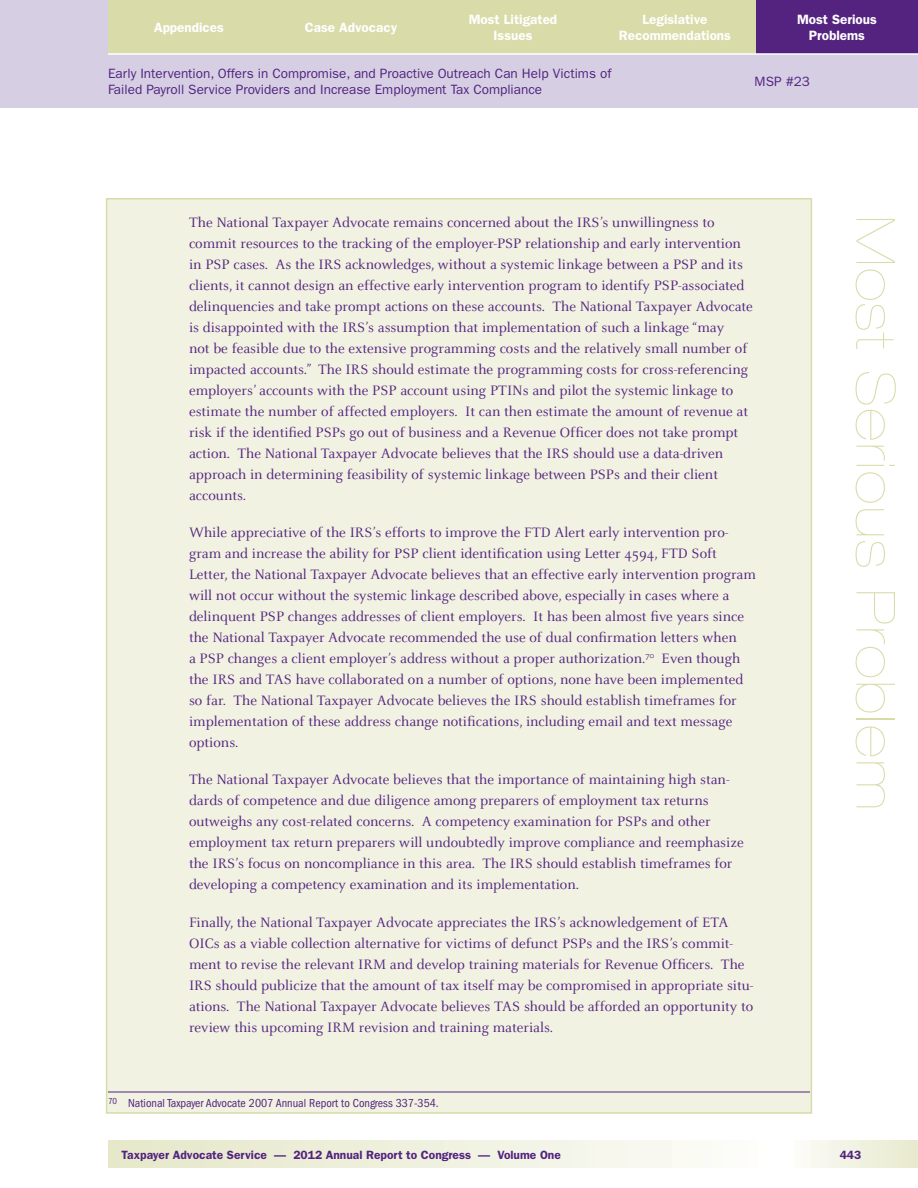
<style>
.page{position:relative;width:918px;height:1188px;background:#fff}
.page>*{position:absolute;margin:0;border:0;box-sizing:border-box;transform-origin:0 0}
.t1{font:900 expanded 54px "Helvetica Neue";letter-spacing:.04em;color:#d9dba8}
.MSP-tint_box_TEXT{font:15px/21px "Celeste";color:#53237f}
.t2{font:13.5px/16.5px "Franklin Gothic";color:#53237f}
.t3{font:600 13.5px/16.5px "Franklin Gothic";color:#fff;text-align:center}
.t4{font:600 12px "Franklin Gothic";color:#53237f}
.IGNORE_Footnote{font:condensed 12px "Franklin Gothic";color:#53237f}
</style>
<div class="page">
<svg style="left:108px;top:1141px;width:585px;height:27px;background:#eff0dd"></svg>
<div style="left:0;top:0;width:918px;height:108px;background:#d6cfe4"></div>
<div style="left:770px;top:1141px;width:148px;height:27px;background:linear-gradient(to right,#fff,#e7e9cd)"></div>
<div style="left:756px;top:0;width:162px;height:54px;background:#53237f"></div>
<div style="left:594px;top:0;width:162px;height:54px;background:#d9dba8"></div>
<div style="left:432px;top:0;width:162px;height:54px;background:#d9dba8"></div>
<div style="left:108px;top:0;width:162px;height:54px;background:#d9dba8"></div>
<div style="left:270px;top:0;width:162px;height:54px;background:#d9dba8"></div>
<hr style="left:108px;top:53px;width:810px;height:2px;background:#fff">
<div style="left:105px;top:198px;width:708px;height:916px;background:#f1f2e1"></div>
<hr style="left:108px;top:1092px;width:702px;height:1px;background:#53237f">
<p class="t3" style="left:154px;top:19px;width:71px">Appendices</p>
<p class="t3" style="left:305px;top:19px;width:94px">Case Advocacy</p>
<p class="t3" style="left:469px;top:11px;width:90px">Most Litigated<br>Issues</p>
<p class="t3" style="left:619px;top:11px;width:114px">Legislative<br>Recommendations</p>
<p class="t3" style="left:797px;top:11px;width:81px">Most Serious<br>Problems</p>
<p class="t2" style="left:108px;top:65px;width:505px">Early Intervention, Offers in Compromise, and Proactive Outreach Can Help Victims of<br>Failed Payroll Service Providers and Increase Employment Tax Compliance</p>
<p class="t2" style="left:755px;top:73px;width:57px">MSP #23</p>
<p class="MSP-tint_box_TEXT" style="left:189px;top:212px;width:527px">The National Taxpayer Advocate remains concerned about the IRS’s unwillingness to</p>
<h1 class="t1" style="left:907px;top:216px;width:596px;rotate:90deg">Most Serious Problem</h1>
<p class="MSP-tint_box_TEXT" style="left:189px;top:233px;width:565px">commit resources to the tracking of the employer-PSP relationship and early intervention in PSP cases. As the IRS acknowledges, without a systemic linkage between a PSP and its clients, it cannot design an effective early intervention program to identify PSP-associated delinquencies and take prompt actions on these accounts. The National Taxpayer Advocate is disappointed with the IRS’s assumption that implementation of such a linkage “may<br>not be feasible due to the extensive programming costs and the relatively small number of impacted accounts.” The IRS should estimate the programming costs for cross-referencing employers’ accounts with the PSP account using PTINs and pilot the systemic linkage to estimate the number of affected employers. It can then estimate the amount of revenue at risk if the identified PSPs go out of business and a Revenue Officer does not take prompt action. The National Taxpayer Advocate believes that the IRS should use a data-driven approach in determining feasibility of systemic linkage between PSPs and their client accounts.</p>
<p class="MSP-tint_box_TEXT" style="left:189px;top:522px;width:568px">While appreciative of the IRS’s efforts to improve the FTD Alert early intervention pro&shy;gram and increase the ability for PSP client identification using Letter 4594, FTD Soft Letter, the National Taxpayer Advocate believes that an effective early intervention program will not occur without the systemic linkage described above, especially in cases where a delinquent PSP changes addresses of client employers. It has been almost five years since the National Taxpayer Advocate recommended the use of dual confirmation letters when<br>a PSP changes a client employer’s address without a proper authorization.<sup>70</sup> Even though the IRS and TAS have collaborated on a number of options, none have been implemented so far. The National Taxpayer Advocate believes the IRS should establish timeframes for implementation of these address change notifications, including email and text message options.</p>
<p class="MSP-tint_box_TEXT" style="left:189px;top:770px;width:556px">The National Taxpayer Advocate believes that the importance of maintaining high stan&shy;dards of competence and due diligence among preparers of employment tax returns outweighs any cost-related concerns. A competency examination for PSPs and other employment tax return preparers will undoubtedly improve compliance and reemphasize the IRS’s focus on noncompliance in this area. The IRS should establish timeframes for developing a competency examination and its implementation.</p>
<p class="MSP-tint_box_TEXT" style="left:189px;top:912px;width:566px">Finally, the National Taxpayer Advocate appreciates the IRS’s acknowledgement of ETA OICs as a viable collection alternative for victims of defunct PSPs and the IRS’s commit&shy;ment to revise the relevant IRM and develop training materials for Revenue Officers. The IRS should publicize that the amount of tax itself may be compromised in appropriate situ&shy;ations. The National Taxpayer Advocate believes TAS should be afforded an opportunity to review this upcoming IRM revision and training materials.</p>
<p class="IGNORE_Footnote" style="left:108px;top:1096px;width:332px"><sup>70</sup> National Taxpayer Advocate 2007 Annual Report to Congress 337-354.</p>
<p class="t4" style="left:122px;top:1148px;width:441px">Taxpayer Advocate Service — 2012 Annual Report to Congress — Volume One</p>
<p class="t4" style="left:840px;top:1148px;width:23px">443</p>
</div>
